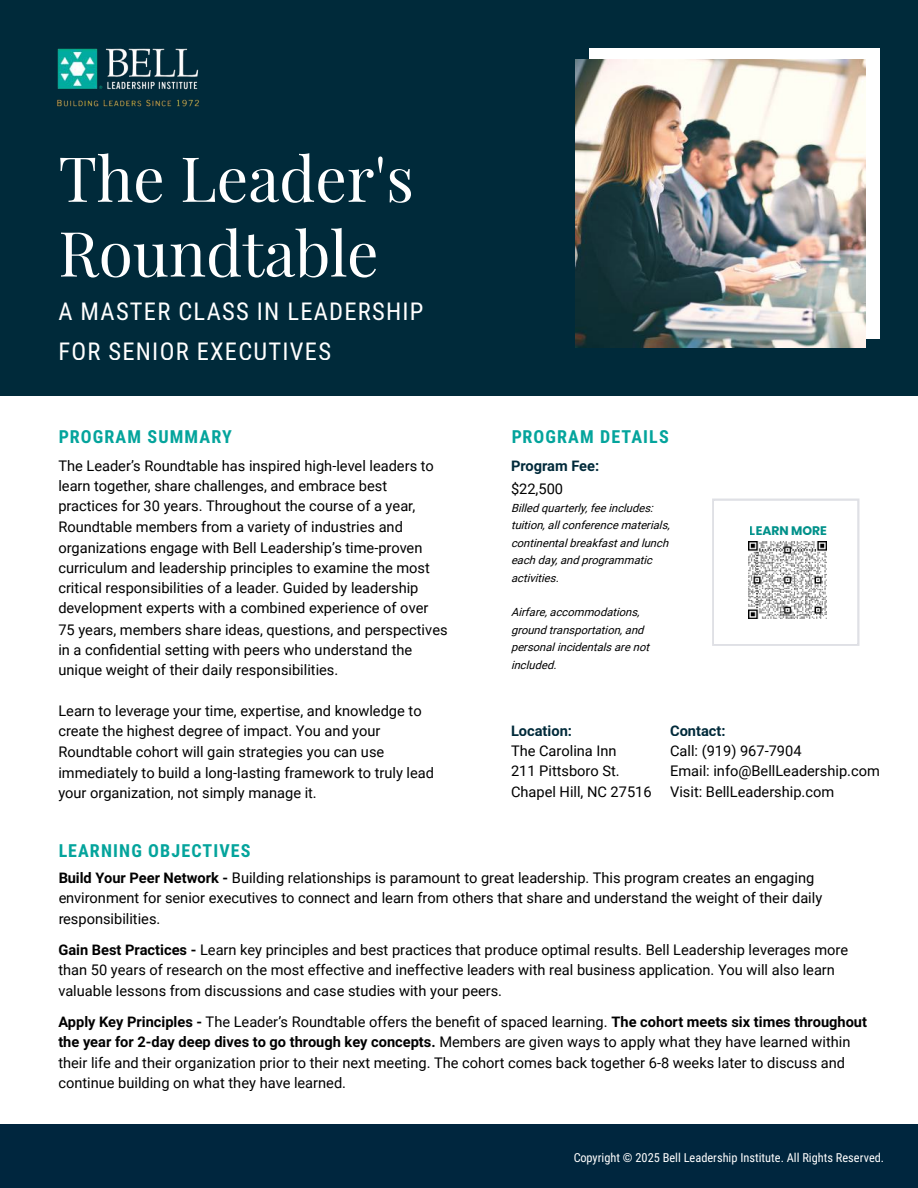
<style>
.page{position:relative;width:918px;height:1188px;background:#fff}
.page>*{position:absolute;margin:0;border:0;box-sizing:border-box;transform-origin:0 0}
.t1{font:62.25px/74.7px "Playfair Display";color:#fff}
.t2{font:24.6px/39.3px "Roboto Condensed";letter-spacing:.05em;color:#fff}
.t3{font:700 18px "Roboto Condensed";letter-spacing:.065em;color:#04a49c}
.t4{font:14.7px/20.5px "Roboto";color:#000}
.t5{font:700 14.7px "Roboto";color:#002a3a}
.t6{font:12.3px "Roboto Condensed";color:#fff}
.t7{font:700 12.3px "Poppins";color:#00918a}
.t8{font:italic 11.25px/16.8px "Roboto";color:#000}
.s1{font-weight:700}
</style>
<div class="page">
<div style="left:0;top:0;width:918px;height:396px;background:#002a3a"></div>
<div style="left:590px;top:48px;width:290px;height:291px;background:#fff"></div>
<img style="left:575px;top:60px;width:291px;height:288px">
<img style="left:57px;top:48px;width:143px;height:59px">
<div style="left:0;top:1124px;width:918px;height:64px;background:#00263e"></div>
<div style="left:712px;top:499px;width:147px;height:147px;border:2px solid #dfe0e5"></div>
<div style="left:714px;top:501px;width:143px;height:143px;background:#fff"></div>
<img style="left:749px;top:541px;width:77px;height:78px">
<h1 class="t1" style="left:58px;top:142px;width:357px">The Leader's<br>Roundtable</h1>
<h2 class="t2" style="left:58px;top:292px;width:367px">A MASTER CLASS IN LEADERSHIP<br>FOR SENIOR EXECUTIVES</h2>
<p class="t3" style="left:58px;top:427px;width:175px">PROGRAM SUMMARY</p>
<p class="t4" style="left:58px;top:455px;width:391px">The Leader’s Roundtable has inspired high-level leaders to learn together, share challenges, and embrace best practices for 30 years. Throughout the course of a year, Roundtable members from a variety of industries and organizations engage with Bell Leadership’s time-proven curriculum and leadership principles to examine the most critical responsibilities of a leader. Guided by leadership development experts with a combined experience of over 75 years, members share ideas, questions, and perspectives in a con</p>
<p class="t4" style="left:58px;top:640px;width:355px;text-indent:59px">dential setting with peers who understand the unique weight of their daily responsibilities.</p>
<p class="t4" style="left:58px;top:701px;width:377px">Learn to leverage your time, expertise, and knowledge to create the highest degree of impact. You and your Roundtable cohort will gain strategies you can use immediately to build a long-lasting framework to truly lead your organization, not simply manage it.</p>
<p class="t3" style="left:58px;top:841px;width:194px">LEARNING OBJECTIVES</p>
<p class="t3" style="left:511px;top:427px;width:159px">PROGRAM DETAILS</p>
<p class="t5" style="left:511px;top:458px;width:90px">Program Fee:</p>
<p class="t4" style="left:511px;top:479px;width:54px">$22,500</p>
<p class="t8" style="left:511px;top:500px;width:163px">Billed quarterly,feeincludes: tuition,allconferencematerials,</p>
<p class="t8" style="left:511px;top:535px;width:162px">continentalbreakfastand lunch each day,and programmatic</p>
<p class="t8" style="left:511px;top:569px;width:52px">activities.</p>
<p class="t8" style="left:511px;top:604px;width:137px;line-height:18px">Airfare,accommodations, ground transportation,and</p>
<p class="t8" style="left:511px;top:639px;width:143px;line-height:18px">personalincidentalsarenot included.</p>
<p class="t5" style="left:511px;top:722px;width:63px">Location:</p>
<p class="t5" style="left:670px;top:722px;width:57px">Contact:</p>
<p class="t7" style="left:750px;top:522px;width:78px">LEARN MORE</p>
<p class="t4" style="left:511px;top:741px;width:142px">The Carolina Inn<br>211 Pittsboro St.<br>Chapel Hill, NC 27516</p>
<p class="t4" style="left:670px;top:741px;width:211px">Call: (919) 967-7904<br>Email: info@BellLeadership.com<br>Visit: BellLeadership.com</p>
<p class="t4" style="left:58px;top:868px;width:765px"><span class="s1">Build Your Peer Network -</span> Building relationships is paramount to great leadership. This program creates an engaging environment for senior executives to connect and learn from others that share and understand the weight of their daily responsibilities.</p>
<p class="t4" style="left:58px;top:940px;width:791px"><span class="s1">Gain Best Practices -</span> Learn key principles and best practices that produce optimal results. Bell Leadership leverages more than 50 years of research on the most effective and ineffective leaders with real business application. You will also learn valuable lessons from discussions and case studies with your peers.</p>
<p class="t4" style="left:58px;top:1012px;width:810px"><span class="s1">Apply Key Principles -</span> The Leader’s Roundtable offers the bene t of spaced learning. <span class="s1">The cohort meets six times throughout the year for 2-day deep dives to go through key concepts.</span> Members are given ways to apply what they have learned within their life and their organization prior to their next meeting. The cohort comes back together 6-8 weeks later to discuss and continue building on what they have learned.</p>
<p class="t6" style="left:573px;top:1151px;width:312px">Copyright © 2025 Bell Leadership Institute. All Rights Reserved.</p>
</div>
